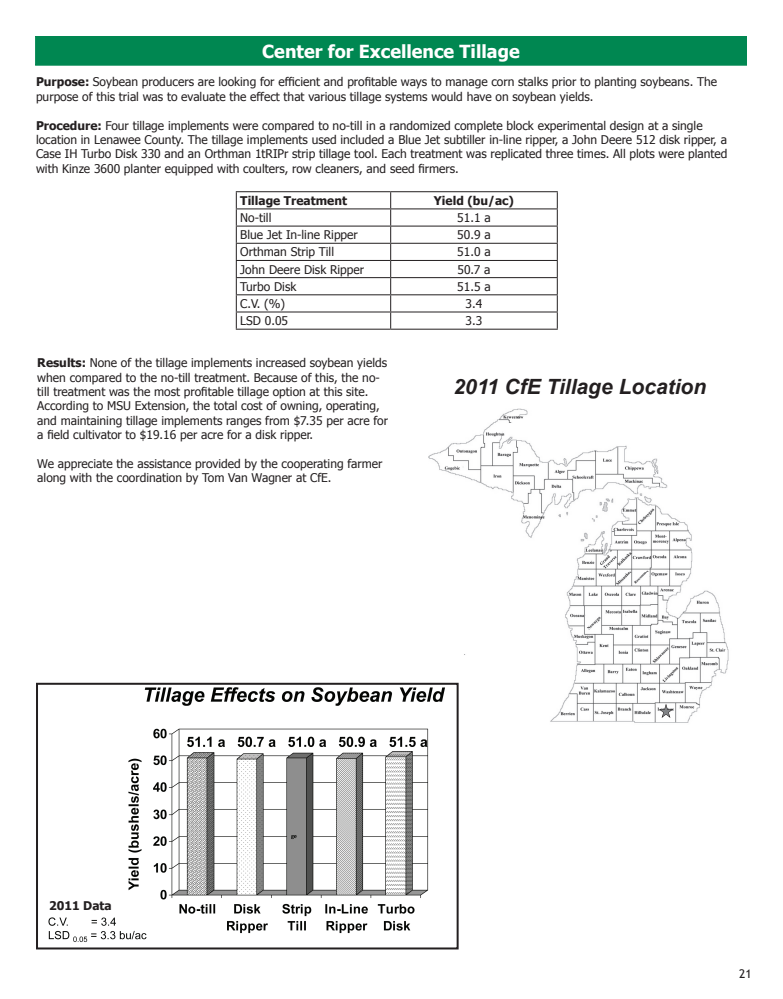
<style>
.page{position:relative;width:783px;height:999px;background:#fff}
.page>*{position:absolute;margin:0;border:0;box-sizing:border-box;transform-origin:0 0}
.t1{font:italic 700 21px "Arial";color:#231f20}
.t2{font:700 18px "Tahoma";color:#fff}
.t3{font:12px/14.4px "Tahoma";color:#231f20}
.t4{font:700 12px "Tahoma";color:#231f20}
.t5{font:12px "Trebuchet MS";color:#231f20}
.s1{font-weight:700}
</style>
<div class="page">
<img style="left:428px;top:408px;width:301px;height:328px">
<svg style="left:659px;top:703px;width:14px;height:15px"></svg>
<img style="left:48px;top:686px;width:407px;height:257px">
<div style="left:36px;top:683px;width:422px;height:266px;border:2px solid #231f20"></div>
<div style="left:36px;top:36px;width:710px;height:29px;background:#008751"></div>
<div style="left:35px;top:36px;width:712px;height:30px;border:1px solid #008751"></div>
<hr style="left:236px;top:191px;width:155px;height:1px;background:#231f20">
<hr style="left:391px;top:191px;width:167px;height:1px;background:#231f20">
<hr style="left:236px;top:208px;width:155px;height:1px;background:#231f20">
<hr style="left:391px;top:208px;width:167px;height:1px;background:#231f20">
<hr style="left:236px;top:226px;width:155px;height:1px;background:#231f20">
<hr style="left:391px;top:226px;width:167px;height:1px;background:#231f20">
<hr style="left:236px;top:243px;width:155px;height:1px;background:#231f20">
<hr style="left:391px;top:243px;width:167px;height:1px;background:#231f20">
<hr style="left:236px;top:260px;width:155px;height:1px;background:#231f20">
<hr style="left:391px;top:260px;width:167px;height:1px;background:#231f20">
<hr style="left:236px;top:277px;width:155px;height:1px;background:#231f20">
<hr style="left:391px;top:277px;width:167px;height:1px;background:#231f20">
<hr style="left:236px;top:294px;width:155px;height:1px;background:#231f20">
<hr style="left:391px;top:294px;width:167px;height:1px;background:#231f20">
<hr style="left:236px;top:311px;width:155px;height:1px;background:#231f20">
<svg style="left:236px;top:192px;width:1px;height:137px"></svg>
<hr style="left:391px;top:311px;width:167px;height:1px;background:#231f20">
<svg style="left:390px;top:192px;width:1px;height:137px"></svg>
<svg style="left:557px;top:192px;width:1px;height:137px"></svg>
<hr style="left:236px;top:329px;width:155px;height:1px;background:#231f20">
<hr style="left:391px;top:329px;width:167px;height:1px;background:#231f20">
<h2 class="t2" style="left:262px;top:39px;width:259px">Center for Excellence Tillage</h2>
<p class="t3" style="left:36px;top:74px;width:682px"><span class="s1">Purpose:</span> Soybean producers are looking for efficient and profitable ways to manage corn stalks prior to planting soybeans. The purpose of this trial was to evaluate the effect that various tillage systems would have on soybean yields.</p>
<p class="t3" style="left:36px;top:117px;width:693px"><span class="s1">Procedure:</span> Four tillage implements were compared to no-till in a randomized complete block experimental design at a single location in Lenawee County. The tillage implements used included a Blue Jet subtiller in-line ripper, a John Deere 512 disk ripper, a Case IH Turbo Disk 330 and an Orthman 1tRIPr strip tillage tool. Each treatment was replicated three times. All plots were planted with Kinze 3600 planter equipped with coulters, row cleaners, and seed firmers.</p>
<p class="t4" style="left:240px;top:192px;width:108px">Tillage Treatment</p>
<p class="t4" style="left:434px;top:192px;width:82px">Yield (bu/ac)</p>
<p class="t3" style="left:240px;top:210px;width:33px">No-till</p>
<p class="t3" style="left:457px;top:210px;width:35px">51.1 a</p>
<p class="t3" style="left:240px;top:227px;width:119px">Blue Jet In-line Ripper</p>
<p class="t3" style="left:457px;top:227px;width:35px">50.9 a</p>
<p class="t3" style="left:240px;top:244px;width:95px">Orthman Strip Till</p>
<p class="t3" style="left:457px;top:244px;width:35px">51.0 a</p>
<p class="t3" style="left:240px;top:261px;width:125px">John Deere Disk Ripper</p>
<p class="t3" style="left:457px;top:261px;width:35px">50.7 a</p>
<p class="t3" style="left:240px;top:279px;width:58px">Turbo Disk</p>
<p class="t3" style="left:457px;top:279px;width:35px">51.5 a</p>
<p class="t3" style="left:240px;top:296px;width:46px">C.V. (%)</p>
<p class="t3" style="left:465px;top:296px;width:18px">3.4</p>
<p class="t3" style="left:240px;top:313px;width:49px">LSD 0.05</p>
<p class="t3" style="left:465px;top:313px;width:18px">3.3</p>
<p class="t3" style="left:37px;top:355px;width:352px"><span class="s1">Results:</span> None of the tillage implements increased soybean yields when compared to the no-till treatment. Because of this, the no&shy;till treatment was the most profitable tillage option at this site.<br>According to MSU Extension, the total cost of owning, operating, and maintaining tillage implements ranges from $7.35 per acre for a field cultivator to $19.16 per acre for a disk ripper.</p>
<p class="t3" style="left:37px;top:456px;width:347px">We appreciate the assistance provided by the cooperating farmer along with the coordination by Tom Van Wagner at CfE.</p>
<h1 class="t1" style="left:453px;top:372px;width:254px">2011 CfE Tillage Location</h1>
<p class="t4" style="left:49px;top:897px;width:64px">2011 Data</p>
<p class="t5" style="left:739px;top:966px;width:14px">21</p>
</div>
